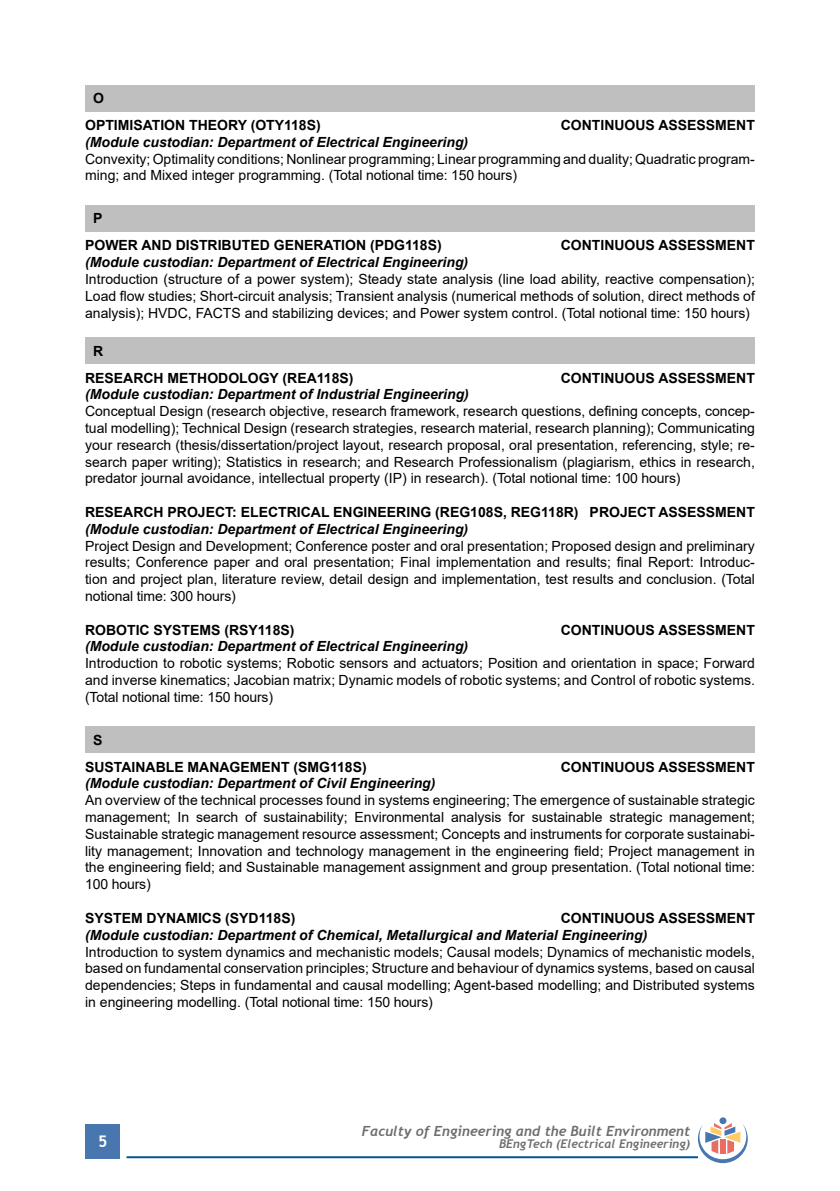
<style>
.page{position:relative;width:840px;height:1191px;background:#fff}
.page>*{position:absolute;margin:0;border:0;box-sizing:border-box;transform-origin:0 0}
.t1{font:700 16px "Trebuchet MS";color:#fff}
.t2{font:14px/16.8px "Arial";color:#000;text-align:justify}
.t3{font:italic 700 14px "Arial";color:#000}
.t4{font:700 14px/26.8px "Arial";color:#000}
.t5{font:italic 700 14px "Trebuchet";color:#6d6e71}
.t6{font:italic 700 12px "Trebuchet";color:#6d6e71}
</style>
<div class="page">
<div style="left:86px;top:1124px;width:34px;height:34px;background:#4777ae"></div>
<hr style="left:126px;top:1156px;width:571px;height:2px;background:#005596">
<div style="left:719px;top:1117px;width:7px;height:7px;background:#4777ae;border-radius:50%"></div>
<svg style="left:697px;top:1123px;width:50px;height:40px"></svg>
<div style="left:85px;top:85px;width:669px;height:26px;background:#bfbfbf"></div>
<div style="left:85px;top:205px;width:669px;height:26px;background:#bfbfbf"></div>
<div style="left:85px;top:337px;width:669px;height:27px;background:#bfbfbf"></div>
<div style="left:85px;top:726px;width:669px;height:27px;background:#bfbfbf"></div>
<p class="t4" style="left:85px;top:85px;width:237px;text-indent:8px">O<br>OPTIMISATION THEORY (OTY118S)</p>
<p class="t4" style="left:560px;top:112px;width:195px">CONTINUOUS ASSESSMENT</p>
<p class="t3" style="left:85px;top:133px;width:384px">(Module custodian: Department of Electrical Engineering)</p>
<p class="t2" style="left:85px;top:150px;width:671px">Convexity; Optimality conditions; Nonlinear programming; Linear programming and duality; Quadratic program&shy;ming; and Mixed integer programming. (Total notional time: 150 hours)</p>
<p class="t4" style="left:85px;top:205px;width:358px;text-indent:8px">P<br>POWER AND DISTRIBUTED GENERATION (PDG118S)</p>
<p class="t4" style="left:560px;top:232px;width:195px">CONTINUOUS ASSESSMENT</p>
<p class="t3" style="left:85px;top:253px;width:384px">(Module custodian: Department of Electrical Engineering)</p>
<p class="t2" style="left:85px;top:270px;width:671px">Introduction (structure of a power system); Steady state analysis (line load ability, reactive compensation); Load flow studies; Short-circuit analysis; Transient analysis (numerical methods of solution, direct methods of analysis); HVDC, FACTS and stabilizing devices; and Power system control. (Total notional time: 150 hours)</p>
<p class="t4" style="left:85px;top:337px;width:270px;text-indent:8px">R<br>RESEARCH METHODOLOGY (REA118S)</p>
<p class="t4" style="left:560px;top:364px;width:195px">CONTINUOUS ASSESSMENT</p>
<p class="t3" style="left:85px;top:385px;width:385px">(Module custodian: Department of Industrial Engineering)</p>
<p class="t2" style="left:85px;top:403px;width:671px">Conceptual Design (research objective, research framework, research questions, defining concepts, concep&shy;tual modelling); Technical Design (research strategies, research material, research planning); Communicating your research (thesis/dissertation/project layout, research proposal, oral presentation, referencing, style; re&shy;search paper writing); Statistics in research; and Research Professionalism (plagiarism, ethics in research, predator journal avoidance, intellectual property (IP) in research). (Total notional time: 100 hours)</p>
<p class="t4" style="left:85px;top:499px;width:671px">RESEARCH PROJECT: ELECTRICAL ENGINEERING (REG108S, REG118R) PROJECT ASSESSMENT</p>
<p class="t3" style="left:85px;top:519px;width:384px">(Module custodian: Department of Electrical Engineering)</p>
<p class="t2" style="left:85px;top:537px;width:671px">Project Design and Development; Conference poster and oral presentation; Proposed design and preliminary results; Conference paper and oral presentation; Final implementation and results; final Report: Introduc&shy;tion and project plan, literature review, detail design and implementation, test results and conclusion. (Total notional time: 300 hours)</p>
<p class="t4" style="left:85px;top:616px;width:211px">ROBOTIC SYSTEMS (RSY118S)</p>
<p class="t4" style="left:560px;top:616px;width:195px">CONTINUOUS ASSESSMENT</p>
<p class="t3" style="left:85px;top:637px;width:384px">(Module custodian: Department of Electrical Engineering)</p>
<p class="t2" style="left:85px;top:655px;width:671px">Introduction to robotic systems; Robotic sensors and actuators; Position and orientation in space; Forward and inverse kinematics; Jacobian matrix; Dynamic models of robotic systems; and Control of robotic systems. (Total notional time: 150 hours)</p>
<p class="t4" style="left:85px;top:726px;width:283px;text-indent:8px">S<br>SUSTAINABLE MANAGEMENT (SMG118S)</p>
<p class="t4" style="left:560px;top:753px;width:195px">CONTINUOUS ASSESSMENT</p>
<p class="t3" style="left:85px;top:774px;width:352px">(Module custodian: Department of Civil Engineering)</p>
<p class="t2" style="left:85px;top:792px;width:671px">An overview of the technical processes found in systems engineering; The emergence of sustainable strategic management; In search of sustainability; Environmental analysis for sustainable strategic management; Sustainable strategic management resource assessment; Concepts and instruments for corporate sustainabi&shy;lity management; Innovation and technology management in the engineering field; Project management in the engineering field; and Sustainable management assignment and group presentation. (Total notional time:<br>100 hours)</p>
<p class="t4" style="left:85px;top:904px;width:212px">SYSTEM DYNAMICS (SYD118S)</p>
<p class="t4" style="left:560px;top:904px;width:195px">CONTINUOUS ASSESSMENT</p>
<p class="t3" style="left:85px;top:925px;width:563px">(Module custodian: Department of Chemical, Metallurgical and Material Engineering)</p>
<p class="t2" style="left:85px;top:943px;width:671px">Introduction to system dynamics and mechanistic models; Causal models; Dynamics of mechanistic models, based on fundamental conservation principles; Structure and behaviour of dynamics systems, based on causal dependencies; Steps in fundamental and causal modelling; Agent-based modelling; and Distributed systems in engineering modelling. (Total notional time: 150 hours)</p>
<p class="t1" style="left:98px;top:1131px;width:11px">5</p>
<p class="t5" style="left:362px;top:1121px;width:329px">Faculty of Engineering and the Built Environment</p>
<p class="t6" style="left:498px;top:1135px;width:192px">BEngTech (Electrical Engineering)</p>
</div>
